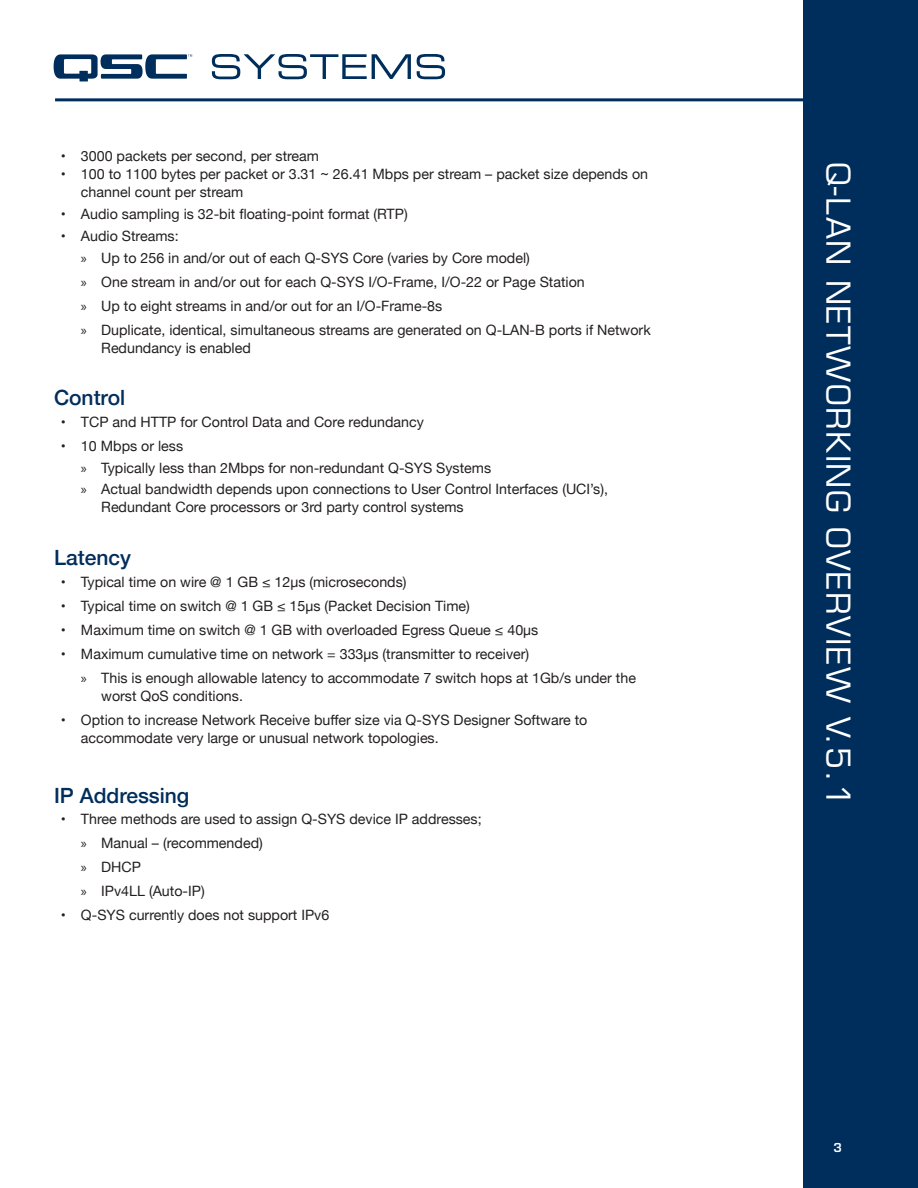
<style>
.page{position:relative;width:918px;height:1188px;background:#fff}
.page>*{position:absolute;margin:0;border:0;box-sizing:border-box;transform-origin:0 0}
.t1{font:32.1px "Eurostile";letter-spacing:.05em;color:#fff}
.t2{font:500 21px "Helvetica Neue";color:#002e5c}
.t3{font:14.25px/24px "Helvetica Neue";color:#231f20}
.t4{font:600 12px "Eurostile";color:#fff}
.s1{font-family:"Myriad Pro"}
</style>
<div class="page">
<hr style="left:55px;top:98px;width:809px;height:3px;background:#002e5c">
<div style="left:803px;top:0;width:115px;height:1188px;background:#002e5c"></div>
<svg style="left:212px;top:54px;width:199px;height:25px"></svg>
<svg style="left:417px;top:54px;width:28px;height:25px"></svg>
<svg style="left:54px;top:54px;width:138px;height:28px"></svg>
<p class="t3" style="left:61px;top:145px;width:260px">• 3000 packets per second, per stream</p>
<p class="t3" style="left:81px;top:166px;width:569px;line-height:18px;text-indent:-20px">• 100 to 1100 bytes per packet or 3.31 ~ 26.41 Mbps per stream – packet size depends on channel count per stream</p>
<p class="t3" style="left:61px;top:203px;width:349px">• Audio sampling is 32-bit floating-point format (RTP)</p>
<p class="t3" style="left:81px;top:226px;width:450px;line-height:21.8px;text-indent:-20px">• Audio Streams:<br><span class="s1">»</span> Up to 256 in and/or out of each Q-SYS Core (varies by Core model)</p>
<p class="t3" style="left:81px;top:270px;width:571px"><span class="s1">»</span> One stream in and/or out for each Q-SYS I/O-Frame, I/O-22 or Page Station<br><span class="s1">»</span> Up to eight streams in and/or out for an I/O-Frame-8s<br><span class="s1">»</span> Duplicate, identical, simultaneous streams are generated on Q-LAN-B ports if Network</p>
<p class="t3" style="left:101px;top:336px;width:151px">Redundancy is enabled</p>
<h2 class="t2" style="left:54px;top:381px;width:73px">Control</h2>
<p class="t3" style="left:61px;top:411px;width:365px">• TCP and HTTP for Control Data and Core redundancy</p>
<p class="t3" style="left:81px;top:436px;width:528px;line-height:21.8px;text-indent:-20px">• 10 Mbps or less<br><span class="s1">»</span> Typically less than 2Mbps for non-redundant Q-SYS Systems<br><span class="s1">»</span> Actual bandwidth depends upon connections to User Control Interfaces (UCI’s),</p>
<p class="t3" style="left:101px;top:496px;width:364px">Redundant Core processors or 3rd party control systems</p>
<h2 class="t2" style="left:54px;top:541px;width:79px">Latency</h2>
<p class="t3" style="left:61px;top:570px;width:347px">• Typical time on wire @ 1 GB ≤ 12µs (microseconds)</p>
<p class="t3" style="left:61px;top:594px;width:411px">• Typical time on switch @ 1 GB ≤ 15µs (Packet Decision Time)</p>
<p class="t3" style="left:61px;top:618px;width:479px">• Maximum time on switch @ 1 GB with overloaded Egress Queue ≤ 40µs</p>
<p class="t3" style="left:81px;top:642px;width:556px;text-indent:-20px">• Maximum cumulative time on network = 333µs (transmitter to receiver)<br><span class="s1">»</span> This is enough allowable latency to accommodate 7 switch hops at 1Gb/s under the</p>
<p class="t3" style="left:101px;top:684px;width:143px">worst QoS conditions.</p>
<p class="t3" style="left:81px;top:711px;width:508px;line-height:18px;text-indent:-20px">• Option to increase Network Receive buffer size via Q-SYS Designer Software to accommodate very large or unusual network topologies.</p>
<h2 class="t2" style="left:54px;top:778px;width:137px">IP Addressing</h2>
<p class="t3" style="left:81px;top:808px;width:402px;text-indent:-20px">• Three methods are used to assign Q-SYS device IP addresses; <span class="s1">»</span> Manual – (recommended)<br><span class="s1">»</span> DHCP<br><span class="s1">»</span> IPv4LL (Auto-IP)</p>
<p class="t3" style="left:61px;top:904px;width:270px">• Q-SYS currently does not support IPv6</p>
<h1 class="t1" style="left:858px;top:162px;width:645px;rotate:90deg">Q-LAN NETWORKING OVERVIEW V.5.1</h1>
<p class="t4" style="left:833px;top:1140px;width:10px">3</p>
</div>
